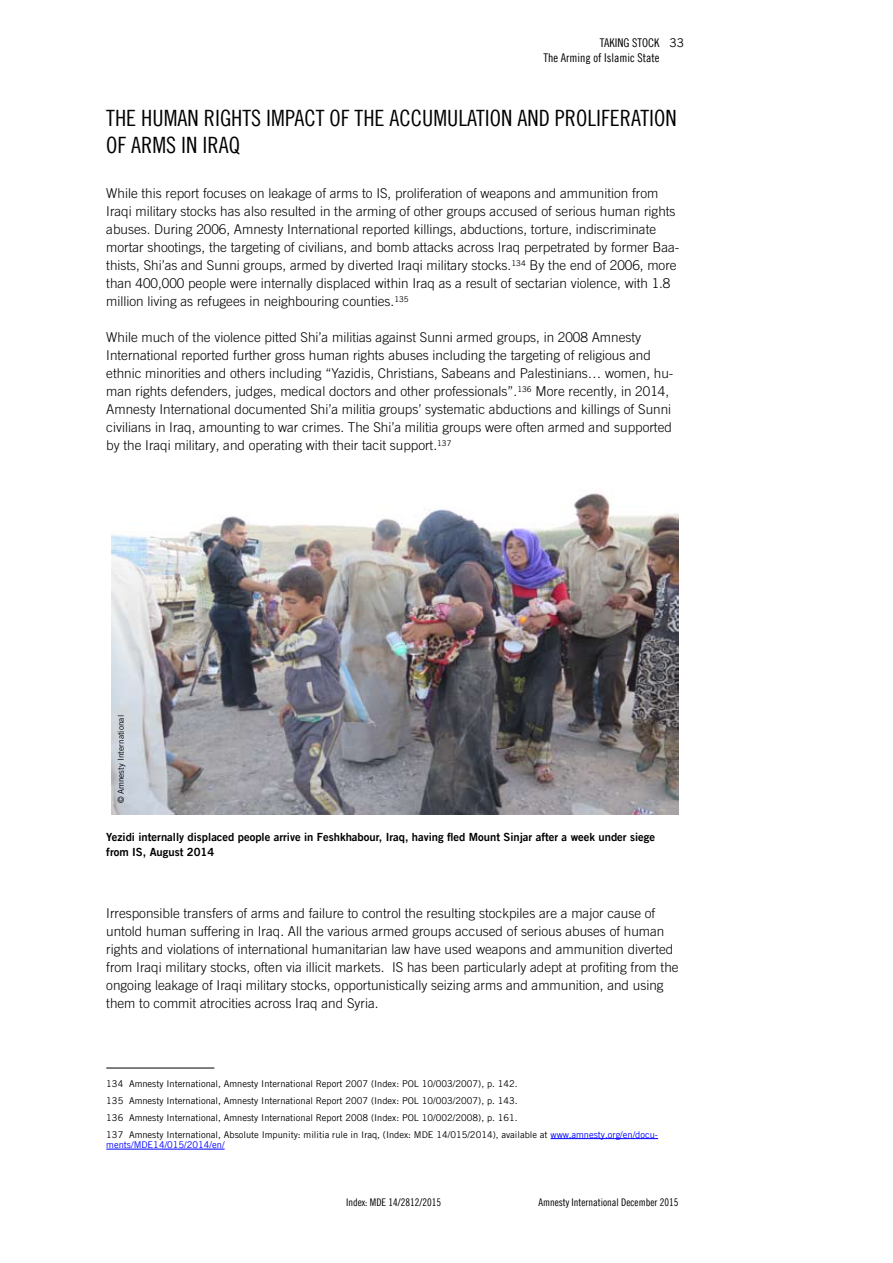
<style>
.page{position:relative;width:893px;height:1263px;background:#fff}
.page>*{position:absolute;margin:0;border:0;box-sizing:border-box;transform-origin:0 0}
.t1{font:22.5px/27px "Amnesty Trade Gothic Cn 18";color:#000}
.t2{font:300 13.5px/18px "Amnesty Trade Gothic";color:#000}
.t3{font:12px/15px "Amnesty Trade Gothic Cn 18";color:#000;text-align:right}
.t4{font:12px "Amnesty Trade Gothic";color:#000}
.t5{font:11.25px/15px "Amnesty Trade Gothic Bd 2";color:#000}
.t6{font:10.5px "Amnesty Trade Gothic Cn 18";color:#000}
.t7{font:9.3px/17px "Amnesty Trade Gothic";color:#000}
.t8{font:9.3px "Amnesty Trade Gothic";color:#00f}
.t9{font:8.25px "Amnesty Trade Gothic";color:#000}
.s1{color:#00f}
</style>
<div class="page">
<hr style="left:106px;top:1068px;width:108px;height:1px;background:#000">
<hr style="left:551px;top:1138px;width:107px;height:1px;background:#00f">
<hr style="left:106px;top:1149px;width:119px;height:1px;background:#00f">
<img style="left:111px;top:493px;width:567px;height:321px">
<p class="t3" style="left:543px;top:35px;width:117px">TAKING STOCK<br>THE ARMING OF ISLAMIC STATE</p>
<p class="t4" style="left:669px;top:35px;width:16px">33</p>
<h1 class="t1" style="left:106px;top:104px;width:572px">THE HUMAN RIGHTS IMPACT OF THE ACCUMU LATION AND PROLIFERATION<br>OF ARMS IN IRAQ</h1>
<p class="t2" style="left:106px;top:184px;width:575px">While this report focuses on leakage of arms to IS, proliferation of weapons and ammunition from Iraqi military stocks has also resulted in the arming of other groups accused of serious human rights abuses. During 2006, Amnesty International reported killings, abductions, torture, indiscriminate mortar shootings, the targeting of civilians, and bomb attacks across Iraq perpetrated by former Baa&shy;thists, Shi’as and Sunni groups, armed by diverted Iraqi military stocks.<sup>134</sup> By the end of 2006, more than 400,000 people were internally displaced within Iraq as a result of sectarian violence, with 1.8 million living as refugees in neighbouring counties.<sup>135</sup></p>
<p class="t2" style="left:106px;top:328px;width:569px">While much of the violence pitted Shi’a militias against Sunni armed groups, in 2008 Amnesty International reported further gross human rights abuses including the targeting of religious and ethnic minorities and others including “Yazidis, Christians, Sabeans and Palestinians… women, hu&shy;man rights defenders, judges, medical doctors and other professionals”.<sup>136</sup> More recently, in 2014, Amnesty International documented Shi’a militia groups’ systematic abductions and killings of Sunni civilians in Iraq, amounting to war crimes. The Shi’a militia groups were often armed and supported by the Iraqi military, and operating with their tacit support.<sup>137</sup></p>
<p class="t9" style="left:116px;top:803px;width:90px;rotate:-90deg">© Amnesty International</p>
<p class="t5" style="left:106px;top:829px;width:550px">Yezidi internally displaced people arrive in Feshkhabour, Iraq, having fled Mount Sinjar after a week under siege from IS, August 2014</p>
<p class="t2" style="left:106px;top:904px;width:574px">Irresponsible transfers of arms and failure to control the resulting stockpiles are a major cause of untold human suffering in Iraq. All the various armed groups accused of serious abuses of human rights and violations of international humanitarian law have used weapons and ammunition diverted from Iraqi military stocks, often via illicit markets. IS has been particularly adept at profiting from the ongoing leakage of Iraqi military stocks, opportunistically seizing arms and ammunition, and using them to commit atrocities across Iraq and Syria.</p>
<p class="t7" style="left:106px;top:1075px;width:553px">134 Amnesty International, Amnesty International Report 2007 (Index: POL 10/003/2007), p. 142.<br>135 Amnesty International, Amnesty International Report 2007 (Index: POL 10/003/2007), p. 143.<br>136 Amnesty International, Amnesty International Report 2008 (Index: POL 10/002/2008), p. 161.<br>137 Amnesty International, Absolute Impunity: militia rule in Iraq, (Index: MDE 14/015/2014), available at <span class="s1">www.amnesty.org/en/docu-</span></p>
<p class="t8" style="left:106px;top:1139px;width:120px">ments/MDE14/015/2014/en/</p>
<p class="t6" style="left:346px;top:1196px;width:97px">INDEX: MDE 14/2812/2015</p>
<p class="t6" style="left:538px;top:1196px;width:141px">AMNESTY INTERNATIONAL DECEMBER 2015</p>
</div>
